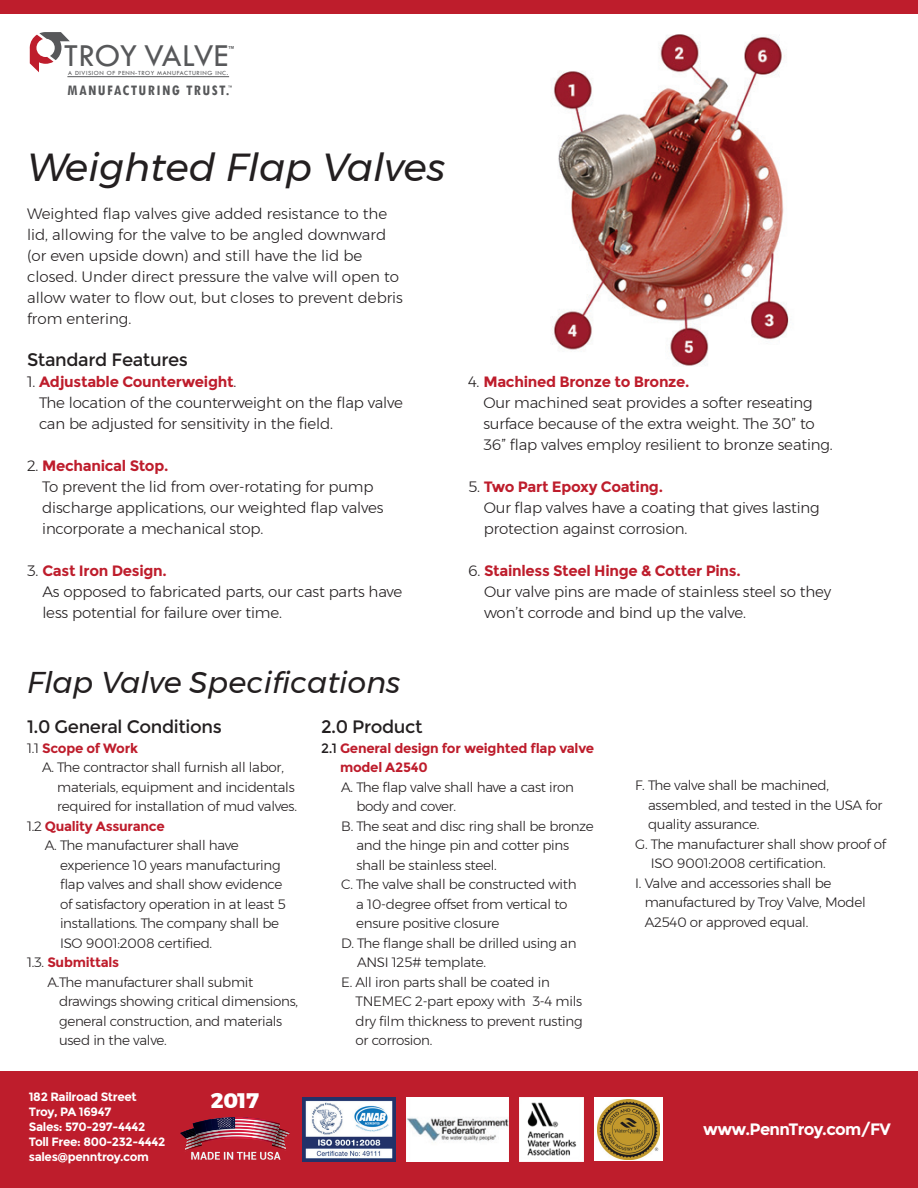
<style>
.page{position:relative;width:918px;height:1188px;background:#fff}
.page>*{position:absolute;margin:0;border:0;box-sizing:border-box;transform-origin:0 0}
.t1{font:italic 39px "Montserrat";color:#231f20}
.t2{font:33.15px "Tw Cen";color:#57585a}
.t3{font:italic 30px "Montserrat";color:#231f20}
.t4{font:800 21px "Montserrat";color:#fff}
.t5{font:18px "Montserrat";letter-spacing:-.02em;color:#231f20}
.t6{font:700 16.5px "Montserrat";letter-spacing:-.04em;color:#fff}
.t7{font:700 condensed 15.45px "Tw Cen";letter-spacing:.09em;color:#57585a}
.t8{font:300 15px/21px "Montserrat";letter-spacing:-.01em;color:#231f20}
.t9{font:300 13.5px "Montserrat";letter-spacing:-.02em;color:#231f20}
.t10{font:700 13.5px/19.5px "Montserrat";letter-spacing:-.02em;color:#be1d2c}
.t11{font:700 12px/15px "Montserrat";letter-spacing:-.03em;color:#fff}
.t12{font:700 6.9px "Tw Cen";color:#57585a}
.t13{font:6.45px "Tw Cen";letter-spacing:.085em;color:#57585a}
.t14{font:700 4.8px "Tw Cen";color:#57585a}
.s1{font-weight:700;color:#be1d2c}
.s2{font-weight:300;color:#231f20}
.s3{font-weight:400;color:#231f20}
</style>
<div class="page">
<img style="left:552px;top:34px;width:237px;height:332px">
<div style="left:0;top:1071px;width:918px;height:117px;background:#be1d2c"></div>
<img style="left:180px;top:1117px;width:110px;height:43px">
<img style="left:303px;top:1098px;width:92px;height:63px">
<img style="left:520px;top:1098px;width:63px;height:63px">
<img style="left:406px;top:1098px;width:103px;height:63px">
<div style="left:594px;top:1098px;width:69px;height:63px;background:#fff"></div>
<img style="left:597px;top:1099px;width:62px;height:60px">
<svg style="left:30px;top:32px;width:40px;height:40px"></svg>
<hr style="left:67px;top:76px;width:162px;height:1px;background:#57585a">
<div style="left:0;top:0;width:918px;height:14px;background:#be1d2c"></div>
<h2 class="t2" style="left:64px;top:36px;width:166px">TROY VALVE</h2>
<p class="t13" style="left:68px;top:69px;width:161px">A DIVISION OF PENN-TROY MANUFACTURING INC.</p>
<p class="t7" style="left:68px;top:81px;width:163px">MANUFACTURING TRUST.</p>
<p class="t12" style="left:228px;top:44px;width:8px">™</p>
<p class="t14" style="left:228px;top:84px;width:6px">™</p>
<h1 class="t1" style="left:27px;top:138px;width:420px">Weighted Flap Valves</h1>
<p class="t8" style="left:27px;top:203px;width:377px">Weighted flap valves give added resistance to the lid, allowing for the valve to be angled downward (or even upside down) and still have the lid be closed. Under direct pressure the valve will open to allow water to flow out, but closes to prevent debris from entering.</p>
<h3 class="t5" style="left:27px;top:349px;width:162px">Standard Features</h3>
<p class="t8" style="left:39px;top:371px;width:365px;text-indent:-12px">1. <span class="s1">Adjustable Counterweight</span>.<br>The location of the counterweight on the flap valve can be adjusted for sensitivity in the field.</p>
<p class="t8" style="left:42px;top:455px;width:343px;text-indent:-15px">2. <span class="s1">Mechanical Stop.<br></span>To prevent the lid from over-rotating for pump discharge applications, our weighted flap valves incorporate a mechanical stop.</p>
<p class="t8" style="left:42px;top:560px;width:361px;text-indent:-15px">3. <span class="s1">Cast Iron Design.<br></span>As opposed to fabricated parts, our cast parts have less potential for failure over time.</p>
<h3 class="t3" style="left:27px;top:660px;width:375px">Flap Valve Specifications</h3>
<p class="t8" style="left:483px;top:371px;width:351px;text-indent:-15px">4. <span class="s1">Machined Bronze to Bronze.<br></span>Our machined seat provides a softer reseating surface because of the extra weight. The 30” to 36” flap valves employ resilient to bronze seating.</p>
<p class="t8" style="left:484px;top:476px;width:337px;text-indent:-16px">5. <span class="s1">Two Part Epoxy Coating.<br></span>Our flap valves have a coating that gives lasting protection against corrosion.</p>
<p class="t8" style="left:484px;top:560px;width:348px;text-indent:-16px">6. <span class="s1">Stainless Steel Hinge &amp; Cotter Pins.<br></span>Our valve pins are made of stainless steel so they won’t corrode and bind up the valve.</p>
<h3 class="t5" style="left:27px;top:717px;width:196px">1.0 General Conditions</h3>
<p class="t10" style="left:27px;top:738px;width:112px"><span class="s2">1.1</span> Scope of Work</p>
<p class="t9" style="left:42px;top:757px;width:243px">A. The contractor shall furnish all labor,</p>
<p class="t9" style="left:57px;top:777px;width:239px">materials, equipment and incidentals</p>
<p class="t9" style="left:57px;top:796px;width:241px">required for installation of mud valves.</p>
<p class="t10" style="left:27px;top:816px;width:139px"><span class="s2">1.2</span> Quality Assurance</p>
<p class="t9" style="left:45px;top:835px;width:195px">A. The manufacturer shall have</p>
<p class="t9" style="left:60px;top:855px;width:222px">experience 10 years manufacturing</p>
<p class="t9" style="left:60px;top:874px;width:224px">flap valves and shall show evidence</p>
<p class="t9" style="left:60px;top:894px;width:227px">of satisfactory operation in at least 5</p>
<p class="t9" style="left:60px;top:913px;width:221px">installations. The company shall be</p>
<p class="t9" style="left:60px;top:933px;width:154px">ISO 9001:2008 certified.</p>
<p class="t10" style="left:27px;top:953px;width:94px"><span class="s2">1.3.</span> Submittals</p>
<p class="t9" style="left:47px;top:972px;width:207px">A.The manufacturer shall submit</p>
<p class="t9" style="left:59px;top:991px;width:241px">drawings showing critical dimensions,</p>
<p class="t9" style="left:59px;top:1011px;width:225px">general construction, and materials</p>
<p class="t9" style="left:59px;top:1030px;width:109px">used in the valve.</p>
<p class="t11" style="left:29px;top:1090px;width:138px">182 Railroad Street<br>Troy, PA 16947<br>Sales: 570-297-4442<br>Toll Free: 800-232-4442 sales@penntroy.com</p>
<h3 class="t4" style="left:211px;top:1083px;width:50px">2017</h3>
<h3 class="t5" style="left:321px;top:716px;width:103px">2.0 Product</h3>
<p class="t10" style="left:340px;top:738px;width:256px;text-indent:-19px"><span class="s3">2.1</span> General design for weighted flap valve model A2540</p>
<p class="t9" style="left:341px;top:777px;width:234px">A. The flap valve shall have a cast iron</p>
<p class="t9" style="left:356px;top:796px;width:101px">body and cover.</p>
<p class="t9" style="left:341px;top:816px;width:254px">B. The seat and disc ring shall be bronze</p>
<p class="t9" style="left:356px;top:835px;width:214px">and the hinge pin and cotter pins</p>
<p class="t9" style="left:356px;top:855px;width:142px">shall be stainless steel.</p>
<p class="t9" style="left:341px;top:874px;width:237px">C. The valve shall be constructed with</p>
<p class="t9" style="left:356px;top:894px;width:213px">a 10-degree offset from vertical to</p>
<p class="t9" style="left:356px;top:913px;width:145px">ensure positive closure</p>
<p class="t9" style="left:341px;top:933px;width:237px">D. The flange shall be drilled using an</p>
<p class="t9" style="left:357px;top:952px;width:130px">ANSI 125# template.</p>
<p class="t9" style="left:341px;top:972px;width:210px">E. All iron parts shall be coated in</p>
<p class="t9" style="left:356px;top:991px;width:228px">TNEMEC 2-part epoxy with 3-4 mils</p>
<p class="t9" style="left:356px;top:1011px;width:229px">dry film thickness to prevent rusting</p>
<p class="t9" style="left:356px;top:1030px;width:78px">or corrosion.</p>
<p class="t9" style="left:635px;top:775px;width:195px">F. The valve shall be machined,</p>
<p class="t9" style="left:648px;top:795px;width:236px">assembled, and tested in the USA for</p>
<p class="t9" style="left:648px;top:814px;width:113px">quality assurance.</p>
<p class="t9" style="left:635px;top:834px;width:253px">G. The manufacturer shall show proof of</p>
<p class="t9" style="left:651px;top:853px;width:176px">ISO 9001:2008 certification.</p>
<p class="t9" style="left:635px;top:873px;width:198px">I. Valve and accessories shall be</p>
<p class="t9" style="left:645px;top:892px;width:223px">manufactured by Troy Valve, Model</p>
<p class="t9" style="left:645px;top:912px;width:165px">A2540 or approved equal.</p>
<p class="t6" style="left:703px;top:1120px;width:189px">www.PennTroy.com/FV</p>
</div>
